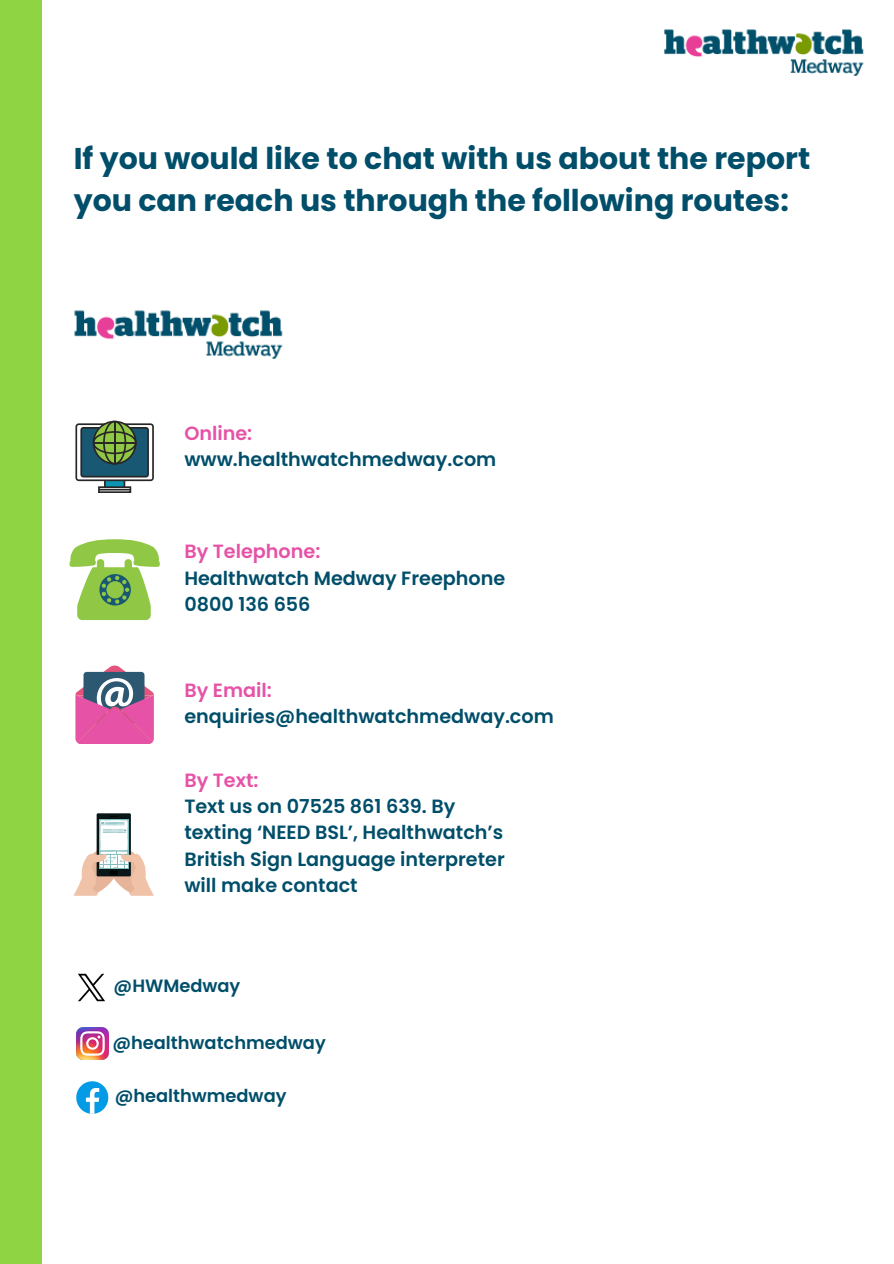
<style>
.page{position:relative;width:894px;height:1264px;background:#fff}
.page>*{position:absolute;margin:0;border:0;box-sizing:border-box;transform-origin:0 0}
.t1{font:700 30px/41.7px "Poppins";color:#004e6a}
.t2{font:600 19.2px "Poppins";color:#004e6a}
.t3{font:600 19.2px "Poppins";color:#e653a6}
.t4{font:600 17.85px "Poppins";color:#004e6a}
</style>
<div class="page">
<div style="left:0;top:0;width:41px;height:1263px;background:#8fd443"></div>
<img style="left:664px;top:29px;width:200px;height:47px">
<img style="left:74px;top:310px;width:209px;height:49px">
<svg style="left:75px;top:665px;width:79px;height:78px"></svg>
<svg style="left:69px;top:539px;width:91px;height:81px"></svg>
<svg style="left:75px;top:421px;width:79px;height:72px"></svg>
<hr style="left:114px;top:421px;width:1px;height:43px;background:#292626">
<hr style="left:93px;top:442px;width:43px;height:1px;background:#292626">
<hr style="left:99px;top:489px;width:31px;height:1px;background:#292626">
<div style="left:97px;top:813px;width:34px;height:63px;background:#091719"></div>
<svg style="left:74px;top:815px;width:80px;height:80px"></svg>
<img style="left:76px;top:1027px;width:33px;height:32px">
<svg style="left:76px;top:1081px;width:32px;height:32px"></svg>
<img style="left:78px;top:973px;width:27px;height:29px">
<p class="t1" style="left:74px;top:138px;width:737px">If you would like to chat with us about the report you can reach us through the following routes:</p>
<p class="t3" style="left:184px;top:420px;width:69px">Online:</p>
<p class="t2" style="left:184px;top:446px;width:313px">www.healthwatchmedway.com</p>
<p class="t3" style="left:184px;top:538px;width:137px">By Telephone:</p>
<p class="t2" style="left:184px;top:564px;width:322px">Healthwatch Medway Freephone</p>
<p class="t2" style="left:184px;top:590px;width:128px">0800 136 656</p>
<p class="t3" style="left:184px;top:676px;width:89px">By Email:</p>
<p class="t2" style="left:184px;top:702px;width:371px">enquiries@healthwatchmedway.com</p>
<p class="t3" style="left:184px;top:766px;width:76px">By Text:</p>
<p class="t2" style="left:184px;top:792px;width:272px">Text us on 07525 861 639. By</p>
<p class="t2" style="left:184px;top:819px;width:320px">texting ‘NEED BSL’, Healthwatch’s</p>
<p class="t2" style="left:184px;top:845px;width:322px">British Sign Language interpreter</p>
<p class="t2" style="left:184px;top:871px;width:175px">will make contact</p>
<p class="t4" style="left:114px;top:973px;width:128px">@HWMedway</p>
<p class="t4" style="left:112px;top:1030px;width:215px">@healthwatchmedway</p>
<p class="t4" style="left:115px;top:1083px;width:173px">@healthwmedway</p>
</div>
